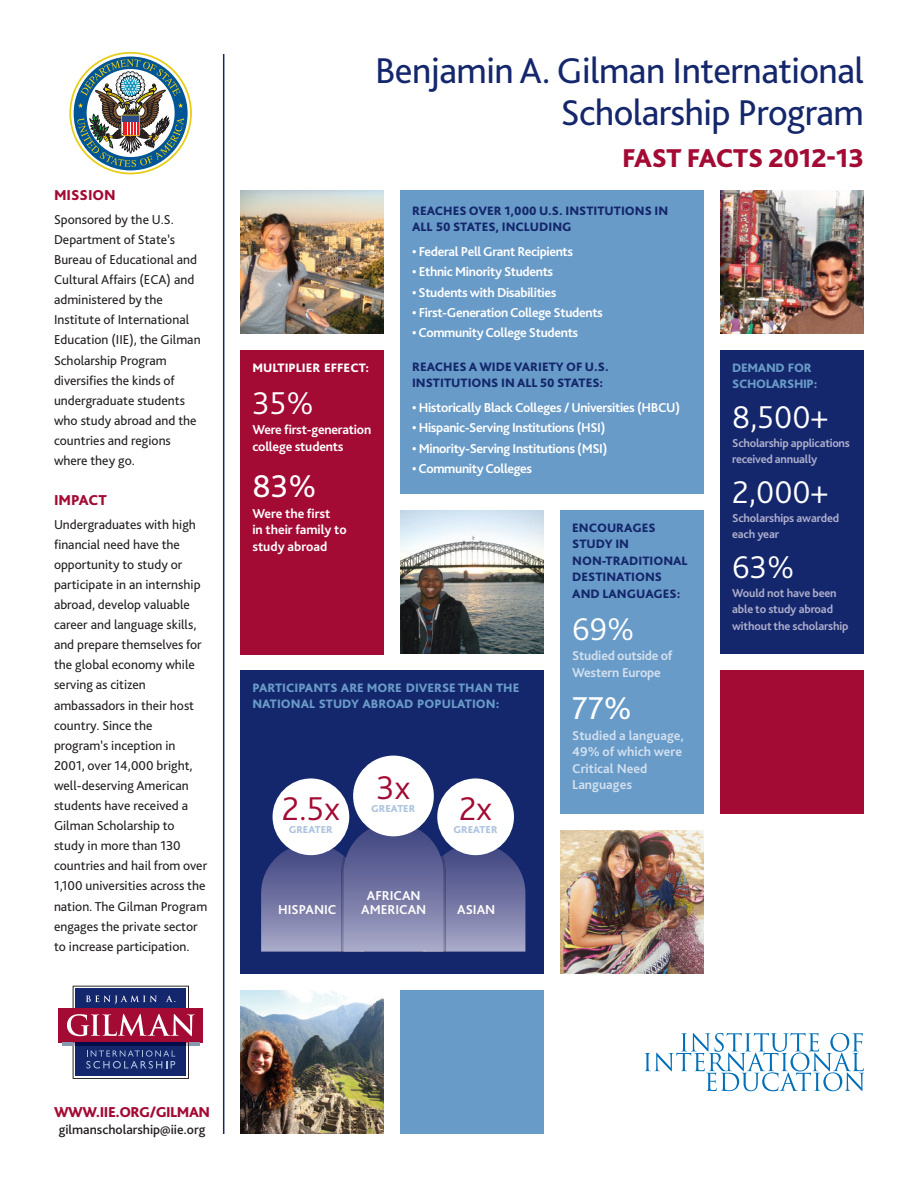
<style>
.page{position:relative;width:918px;height:1188px;background:#fff}
.page>*{position:absolute;margin:0;border:0;box-sizing:border-box;transform-origin:0 0}
.t1{font:37.5px/42px "Bliss Pro";letter-spacing:-.015em;color:#15276c;text-align:right}
.t2{font:300 34.5px "Bliss Pro";color:#a30a34}
.t3{font:300 33px "Bliss Pro";color:#fff}
.t4{font:33px "Bliss Pro";color:#fff}
.t5{font:800 27px "Bliss Pro";letter-spacing:-.01em;color:#a30a34}
.t6{font:800 15px "Bliss Pro";letter-spacing:-.03em;color:#a30a34}
.t7{font:800 15px "Bliss Pro";color:#a30a34}
.t8{font:13.5px/20.1px "Bliss Pro";color:#231f20}
.t9{font:700 13.5px/16.5px "Bliss Pro";letter-spacing:-.025em;color:#fff}
.t10{font:700 13.5px/16.5px "Bliss Pro";color:#d3e0ef}
.t11{font:700 13.5px/16.5px "Bliss Pro";color:#fff}
.t12{font:500 13.5px "Bliss Pro";color:#231f20}
.t13{font:800 12.75px/16.5px "Bliss Pro";color:#15276c}
.t14{font:800 12.75px/16.5px "Bliss Pro";color:#689bc8}
.t15{font:800 12.75px/16.5px "Bliss Pro";letter-spacing:-.025em;color:#689bc8}
.t16{font:800 12.75px "Bliss Pro";color:#fff}
.t17{font:700 12px/16.5px "Bliss Pro";letter-spacing:-.015em;color:#aeafcc}
.t18{font:800 10.5px "Bliss Pro";color:#adc4df}
</style>
<div class="page">
<img style="left:400px;top:510px;width:144px;height:144px">
<img style="left:240px;top:190px;width:144px;height:144px">
<img style="left:720px;top:190px;width:144px;height:144px">
<svg style="left:645px;top:1033px;width:219px;height:58px"></svg>
<div style="left:400px;top:990px;width:144px;height:144px;background:#689bc8"></div>
<div style="left:720px;top:670px;width:144px;height:144px;background:#a30a34"></div>
<img style="left:240px;top:990px;width:144px;height:144px">
<img style="left:560px;top:830px;width:144px;height:144px">
<div style="left:240px;top:670px;width:304px;height:304px;background:#15276c"></div>
<div style="left:273px;top:778px;width:76px;height:77px;background:#fff;border-radius:50%"></div>
<div style="left:437px;top:778px;width:77px;height:77px;background:#fff;border-radius:50%"></div>
<svg style="left:261px;top:823px;width:264px;height:129px"></svg>
<div style="left:353px;top:756px;width:81px;height:80px;background:#fff;border-radius:50%"></div>
<div style="left:560px;top:510px;width:144px;height:304px;background:#689bc8"></div>
<div style="left:240px;top:350px;width:144px;height:304px;background:#a30a34"></div>
<div style="left:720px;top:350px;width:144px;height:304px;background:#15276c"></div>
<div style="left:400px;top:190px;width:304px;height:304px;background:#689bc8"></div>
<svg style="left:69px;top:52px;width:123px;height:122px"></svg>
<svg style="left:71px;top:54px;width:119px;height:119px"></svg>
<div style="left:74px;top:57px;width:114px;height:113px;background:#005695;border-radius:50%"></div>
<svg style="left:77px;top:59px;width:107px;height:108px"></svg>
<hr style="left:223px;top:54px;width:1px;height:1080px;background:#15276c">
<div style="left:58px;top:1008px;width:145px;height:34px;background:#a30a34"></div>
<hr style="left:62px;top:1042px;width:11px;height:4px;background:#8799af">
<hr style="left:189px;top:1042px;width:11px;height:4px;background:#8799af">
<svg style="left:67px;top:986px;width:128px;height:93px"></svg>
<p class="t7" style="left:54px;top:188px;width:63px">MISSION</p>
<p class="t8" style="left:54px;top:210px;width:148px">Sponsored by the U.S.<br>Department of State’s<br>Bureau of Educational and<br>Cultural Affairs (ECA) and administered by the<br>Institute of International<br>Education (IIE), the Gilman<br>Scholarship Program diversifies the kinds of undergraduate students who study abroad and the countries and regions where they go.</p>
<p class="t6" style="left:54px;top:493px;width:54px">IMPACT</p>
<p class="t8" style="left:54px;top:515px;width:155px">Undergraduates with high financial need have the opportunity to study or participate in an internship abroad, develop valuable career and language skills, and prepare themselves for the global economy while serving as citizen ambassadors in their host country. Since the program’s inception in<br>2001, over 14,000 bright, well-deserving American students have received a<br>Gilman Scholarship to study in more than 130 countries and hail from over<br>1,100 universities across the nation. The Gilman Program engages the private sector to increase participation.</p>
<h1 class="t1" style="left:375px;top:51px;width:490px">Benjamin A. Gilman International<br>Scholarship Program</h1>
<h3 class="t5" style="left:622px;top:145px;width:243px">FAST FACTS 2012-13</h3>
<p class="t13" style="left:412px;top:203px;width:258px">REACHES OVER 1,000 U.S. INSTITUTIONS IN<br>ALL 50 STATES, INCLUDING</p>
<p class="t9" style="left:412px;top:244px;width:163px">• Federal Pell Grant Recipients</p>
<p class="t9" style="left:412px;top:264px;width:143px">• Ethnic Minority Students</p>
<p class="t9" style="left:412px;top:285px;width:146px">• Students with Disabilities</p>
<p class="t9" style="left:412px;top:305px;width:192px">• First-Generation College Students</p>
<p class="t9" style="left:412px;top:325px;width:168px">• Community College Students</p>
<p class="t13" style="left:412px;top:359px;width:198px">REACHES A WIDEVARIETY OF U.S.<br>INSTITUTIONS IN ALL 50 STATES:</p>
<p class="t9" style="left:412px;top:400px;width:269px">• Historically Black Colleges / Universities (HBCU)</p>
<p class="t9" style="left:412px;top:420px;width:195px">• Hispanic-Serving Institutions (HSI)</p>
<p class="t9" style="left:412px;top:441px;width:197px">• Minority-Serving Institutions (MSI)</p>
<p class="t9" style="left:412px;top:461px;width:122px">• Community Colleges</p>
<p class="t16" style="left:252px;top:361px;width:118px">MULTIPLIER EFFECT:</p>
<h3 class="t3" style="left:252px;top:388px;width:63px">35%</h3>
<p class="t9" style="left:252px;top:422px;width:120px">Were first-generation college students</p>
<h3 class="t4" style="left:252px;top:471px;width:66px">83%</h3>
<p class="t11" style="left:252px;top:506px;width:96px">Were the first<br>in their family to study abroad</p>
<p class="t13" style="left:572px;top:520px;width:117px">ENCOURAGES<br>STUDY IN<br>NON-TRADITIONAL<br>DESTINATIONS<br>AND LANGUAGES:</p>
<h3 class="t3" style="left:572px;top:614px;width:64px">69%</h3>
<p class="t10" style="left:572px;top:648px;width:102px">Studied outside of<br>Western Europe</p>
<h3 class="t4" style="left:572px;top:693px;width:61px">77%</h3>
<p class="t10" style="left:572px;top:728px;width:113px">Studied a language,<br>49% of which were<br>Critical Need<br>Languages</p>
<p class="t14" style="left:252px;top:680px;width:269px">PARTICIPANTS ARE MORE DIVERSE THAN THE<br>NATIONAL STUDY ABROAD POPULATION:</p>
<h2 class="t2" style="left:377px;top:772px;width:35px">3x</h2>
<p class="t18" style="left:371px;top:803px;width:46px">GREATER</p>
<h2 class="t2" style="left:282px;top:793px;width:59px">2.5x</h2>
<p class="t18" style="left:289px;top:824px;width:46px">GREATER</p>
<h2 class="t2" style="left:459px;top:793px;width:34px">2x</h2>
<p class="t18" style="left:453px;top:824px;width:46px">GREATER</p>
<p class="t11" style="left:367px;top:888px;width:55px">AFRICAN</p>
<p class="t11" style="left:278px;top:902px;width:60px">HISPANIC</p>
<p class="t11" style="left:361px;top:902px;width:67px">AMERICAN</p>
<p class="t9" style="left:457px;top:902px;width:40px">ASIAN</p>
<p class="t15" style="left:732px;top:360px;width:87px">DEMAND FOR<br>SCHOLARSHIP:</p>
<h3 class="t3" style="left:732px;top:402px;width:97px">8,500+</h3>
<p class="t17" style="left:732px;top:435px;width:119px">Scholarship applications received annually</p>
<h3 class="t3" style="left:732px;top:477px;width:97px">2,000+</h3>
<p class="t17" style="left:732px;top:510px;width:109px">Scholarships awarded each year</p>
<h3 class="t3" style="left:732px;top:552px;width:64px">63%</h3>
<p class="t17" style="left:732px;top:585px;width:118px">Would not have been able to study abroad without the scholarship</p>
<p class="t6" style="left:54px;top:1105px;width:158px">WWW.IIE.ORG/GILMAN</p>
<p class="t12" style="left:59px;top:1123px;width:148px">gilmanscholarship@iie.org</p>
</div>
